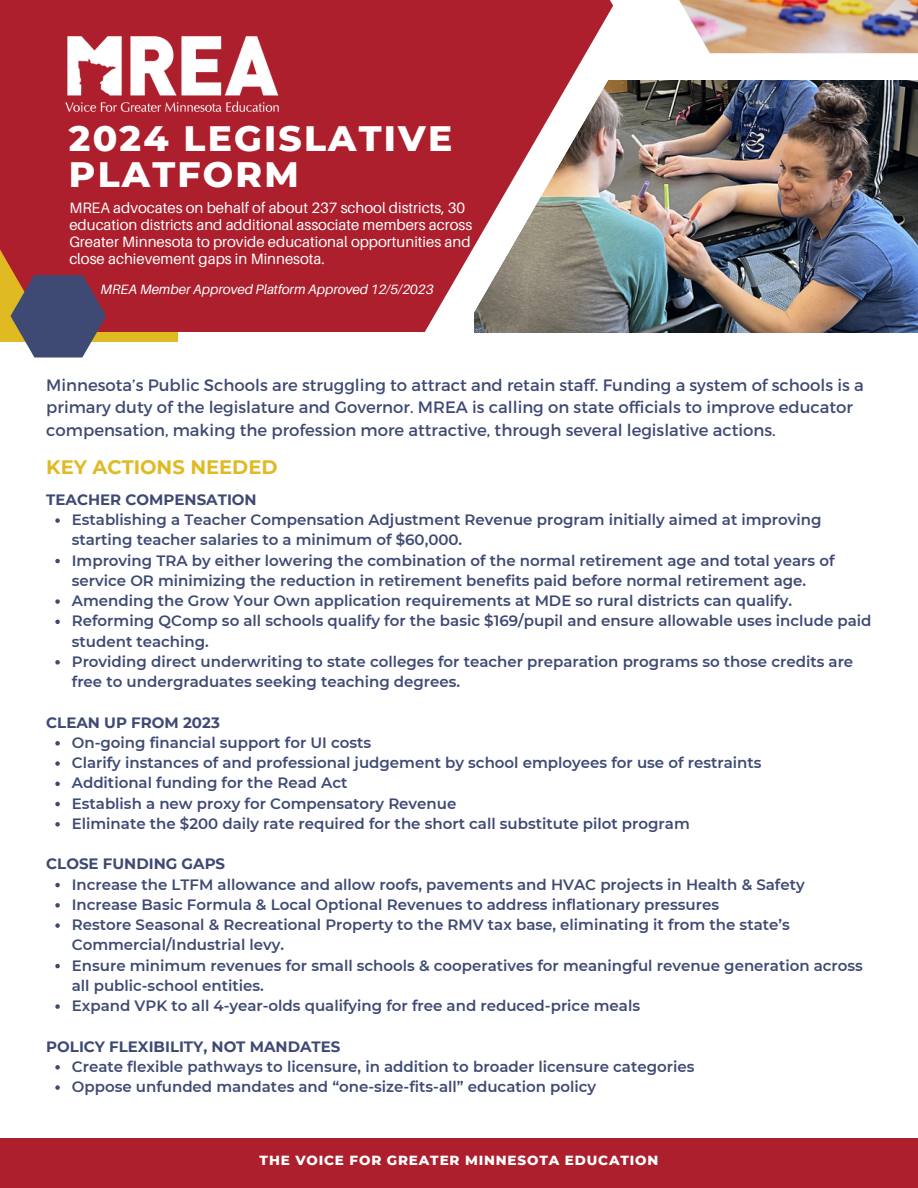
<style>
.page{position:relative;width:918px;height:1188px;background:#fff}
.page>*{position:absolute;margin:0;border:0;box-sizing:border-box;transform-origin:0 0}
.t1{font:800 36px/35.4px "Montserrat";letter-spacing:.06em;color:#fff}
.t2{font:700 19.5px "Montserrat";color:#e0ba23}
.t3{font:16.5px/22.5px "Montserrat";color:#3e4a74}
.t4{font:600 15px/20.2px "Montserrat";color:#3e4a74}
.t5{font:15px/16.8px "Aileron";color:#fff}
.t6{font:700 15px "Montserrat";color:#3e4a74}
.t7{font:italic 13.5px "Aileron";color:#fff}
.t8{font:800 13.5px "Montserrat";letter-spacing:.06em;color:#fff}
</style>
<div class="page">
<div style="left:0;top:176px;width:178px;height:165px;background:#e0ba23"></div>
<img style="left:629px;top:80px;width:289px;height:252px">
<img style="left:474px;top:80px;width:155px;height:253px">
<svg style="left:0;top:0;width:613px;height:332px;background:#af3842"></svg>
<div style="left:0;top:1138px;width:918px;height:50px;background:#ad1f2d"></div>
<img style="left:605px;top:0;width:313px;height:53px">
<svg style="left:10px;top:275px;width:96px;height:83px"></svg>
<img style="left:65px;top:36px;width:215px;height:76px">
<svg style="left:55px;top:518px;width:5px;height:5px"></svg>
<svg style="left:55px;top:559px;width:5px;height:4px"></svg>
<svg style="left:55px;top:599px;width:5px;height:5px"></svg>
<svg style="left:55px;top:620px;width:5px;height:4px"></svg>
<svg style="left:55px;top:660px;width:5px;height:5px"></svg>
<svg style="left:55px;top:741px;width:5px;height:5px"></svg>
<svg style="left:55px;top:761px;width:5px;height:5px"></svg>
<svg style="left:55px;top:782px;width:5px;height:4px"></svg>
<svg style="left:55px;top:802px;width:5px;height:4px"></svg>
<svg style="left:55px;top:822px;width:5px;height:5px"></svg>
<svg style="left:55px;top:883px;width:5px;height:4px"></svg>
<svg style="left:55px;top:903px;width:5px;height:5px"></svg>
<svg style="left:55px;top:923px;width:5px;height:5px"></svg>
<svg style="left:55px;top:964px;width:5px;height:4px"></svg>
<svg style="left:55px;top:1004px;width:5px;height:5px"></svg>
<svg style="left:55px;top:1065px;width:5px;height:5px"></svg>
<svg style="left:55px;top:1085px;width:5px;height:5px"></svg>
<p class="t1" style="left:69px;top:121px;width:385px">2024 LEGISLATIVE<br>PLATFORM</p>
<p class="t5" style="left:69px;top:199px;width:405px">MREA advocates on behalf of about 237 school districts, 30 education districts and additional associate members across Greater Minnesota to provide educational opportunities and close achievement gaps in Minnesota.</p>
<p class="t7" style="left:101px;top:281px;width:335px">MREA Member Approved Platform Approved 12/5/2023</p>
<p class="t3" style="left:46px;top:373px;width:819px">Minnesota’s Public Schools are struggling to attract and retain staff. Funding a system of schools is a primary duty of the legislature and Governor. MREA is calling on state officials to improve educator compensation, making the profession more attractive, through several legislative actions.</p>
<p class="t2" style="left:46px;top:455px;width:233px">KEY ACTIONS NEEDED</p>
<p class="t6" style="left:46px;top:490px;width:212px">TEACHER COMPENSATION</p>
<p class="t4" style="left:72px;top:510px;width:751px">Establishing a Teacher Compensation Adjustment Revenue program initially aimed at improving starting teacher salaries to a minimum of $60,000.</p>
<p class="t4" style="left:72px;top:550px;width:764px">Improving TRA by either lowering the combination of the normal retirement age and total years of service OR minimizing the reduction in retirement benefits paid before normal retirement age.</p>
<p class="t4" style="left:72px;top:591px;width:722px">Amending the Grow Your Own application requirements at MDE so rural districts can qualify.</p>
<p class="t4" style="left:72px;top:611px;width:801px">Reforming QComp so all schools qualify for the basic $169/pupil and ensure allowable uses include paid student teaching.</p>
<p class="t4" style="left:72px;top:651px;width:783px">Providing direct underwriting to state colleges for teacher preparation programs so those credits are free to undergraduates seeking teaching degrees.</p>
<p class="t6" style="left:46px;top:713px;width:175px">CLEAN UP FROM 2023</p>
<p class="t4" style="left:72px;top:732px;width:301px">On-going financial support for UI costs</p>
<p class="t4" style="left:72px;top:753px;width:691px">Clarify instances of and professional judgement by school employees for use of restraints</p>
<p class="t4" style="left:72px;top:773px;width:277px">Additional funding for the Read Act</p>
<p class="t4" style="left:72px;top:793px;width:386px">Establish a new proxy for Compensatory Revenue</p>
<p class="t4" style="left:72px;top:813px;width:620px">Eliminate the $200 daily rate required for the short call substitute pilot program</p>
<p class="t6" style="left:46px;top:855px;width:180px">CLOSE FUNDING GAPS</p>
<p class="t4" style="left:72px;top:874px;width:735px">Increase the LTFM allowance and allow roofs, pavements and HVAC projects in Health &amp; Safety</p>
<p class="t4" style="left:72px;top:894px;width:649px">Increase Basic Formula &amp; Local Optional Revenues to address inflationary pressures</p>
<p class="t4" style="left:72px;top:915px;width:720px">Restore Seasonal &amp; Recreational Property to the RMV tax base, eliminating it from the state’s<br>Commercial/Industrial levy.</p>
<p class="t4" style="left:72px;top:955px;width:793px">Ensure minimum revenues for small schools &amp; cooperatives for meaningful revenue generation across all public-school entities.</p>
<p class="t4" style="left:72px;top:996px;width:570px">Expand VPK to all 4-year-olds qualifying for free and reduced-price meals</p>
<p class="t6" style="left:46px;top:1037px;width:296px">POLICY FLEXIBILITY, NOT MANDATES</p>
<p class="t4" style="left:72px;top:1056px;width:624px">Create flexible pathways to licensure, in addition to broader licensure categories</p>
<p class="t4" style="left:72px;top:1077px;width:526px">Oppose unfunded mandates and “one-size-fits-all” education policy</p>
<p class="t8" style="left:260px;top:1151px;width:400px">THE VOICE FOR GREATER MINNESOTA EDUCATION</p>
</div>
